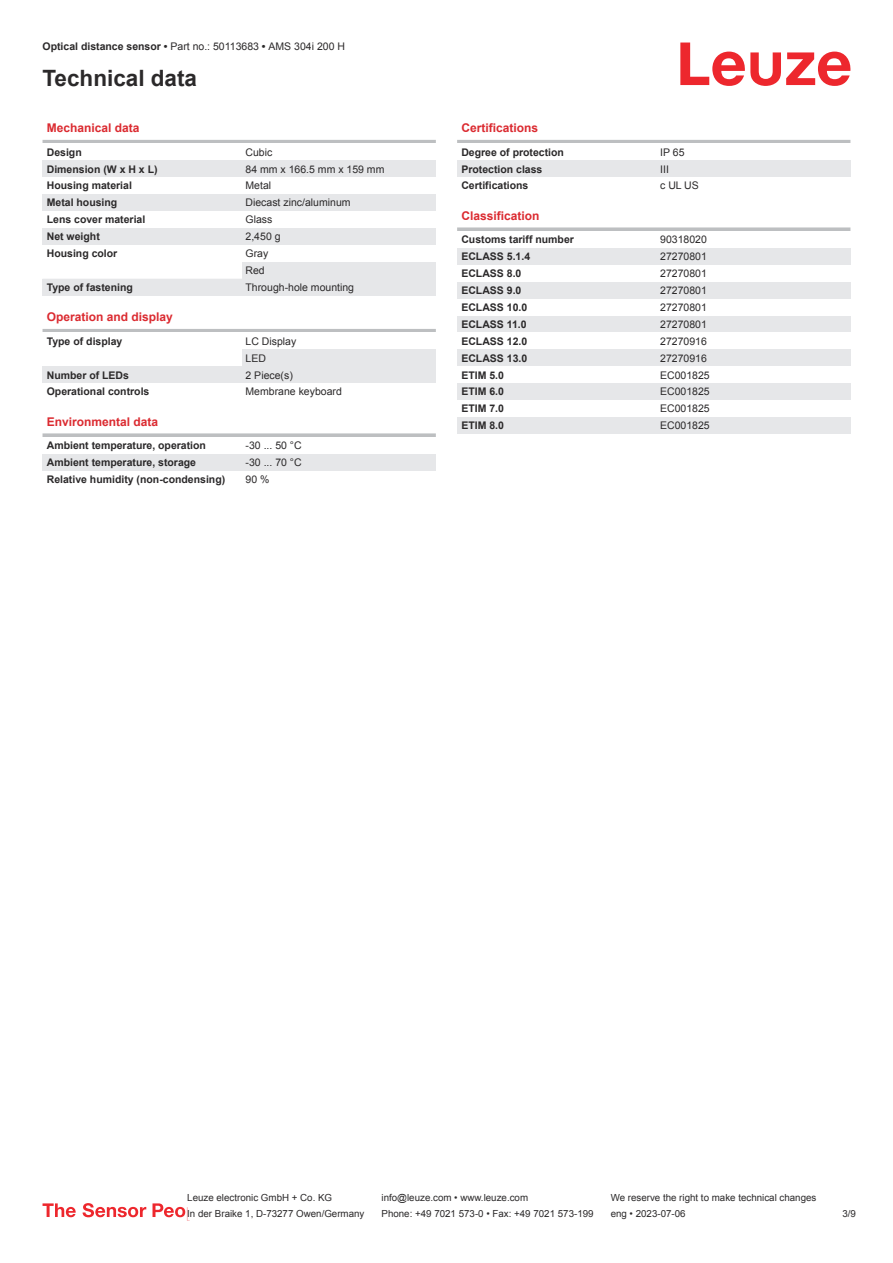
<style>
.page{position:relative;width:893px;height:1263px;background:#fff}
.page>*{position:absolute;margin:0;border:0;box-sizing:border-box;transform-origin:0 0}
.t1{font:700 22.5px "Arial";color:#2b292a}
.t2{font:700 12px "Arial";color:#db2a30}
.t3{font:700 10.5px "Arial";color:#2b292a}
.t4{font:10.5px/17px "Arial";color:#2b292a}
.t5{font:9.75px "Arial";color:#2b292a}
.s1{font-weight:700}
</style>
<div class="page">
<svg style="left:680px;top:43px;width:170px;height:43px"></svg>
<hr style="left:43px;top:140px;width:393px;height:3px;background:#bdbfc1">
<div style="left:43px;top:160px;width:199px;height:17px;background:#e6e7e9"></div>
<div style="left:242px;top:160px;width:194px;height:17px;background:#e6e7e9"></div>
<div style="left:43px;top:194px;width:199px;height:17px;background:#e6e7e9"></div>
<div style="left:242px;top:194px;width:194px;height:17px;background:#e6e7e9"></div>
<div style="left:43px;top:228px;width:199px;height:17px;background:#e6e7e9"></div>
<div style="left:242px;top:228px;width:194px;height:17px;background:#e6e7e9"></div>
<div style="left:242px;top:262px;width:194px;height:17px;background:#e6e7e9"></div>
<div style="left:43px;top:279px;width:199px;height:17px;background:#e6e7e9"></div>
<div style="left:242px;top:279px;width:194px;height:17px;background:#e6e7e9"></div>
<hr style="left:43px;top:329px;width:393px;height:3px;background:#bdbfc1">
<div style="left:242px;top:349px;width:194px;height:17px;background:#e6e7e9"></div>
<div style="left:43px;top:366px;width:199px;height:17px;background:#e6e7e9"></div>
<div style="left:242px;top:366px;width:194px;height:17px;background:#e6e7e9"></div>
<svg style="left:43px;top:433px;width:393px;height:4px;fill:#bdbfc1"></svg>
<div style="left:43px;top:454px;width:199px;height:17px;background:#e6e7e9"></div>
<div style="left:242px;top:454px;width:194px;height:17px;background:#e6e7e9"></div>
<hr style="left:457px;top:140px;width:393px;height:3px;background:#bdbfc1">
<div style="left:457px;top:160px;width:200px;height:17px;background:#e6e7e9"></div>
<div style="left:657px;top:160px;width:193px;height:17px;background:#e6e7e9"></div>
<svg style="left:457px;top:227px;width:393px;height:4px;fill:#bdbfc1"></svg>
<div style="left:457px;top:248px;width:200px;height:17px;background:#e6e7e9"></div>
<div style="left:657px;top:248px;width:193px;height:17px;background:#e6e7e9"></div>
<div style="left:457px;top:282px;width:200px;height:17px;background:#e6e7e9"></div>
<div style="left:657px;top:282px;width:193px;height:17px;background:#e6e7e9"></div>
<div style="left:457px;top:316px;width:200px;height:16px;background:#e6e7e9"></div>
<div style="left:657px;top:316px;width:193px;height:16px;background:#e6e7e9"></div>
<div style="left:457px;top:349px;width:200px;height:17px;background:#e6e7e9"></div>
<div style="left:657px;top:349px;width:193px;height:17px;background:#e6e7e9"></div>
<div style="left:457px;top:383px;width:200px;height:17px;background:#e6e7e9"></div>
<div style="left:657px;top:383px;width:193px;height:17px;background:#e6e7e9"></div>
<div style="left:457px;top:417px;width:200px;height:17px;background:#e6e7e9"></div>
<div style="left:657px;top:417px;width:193px;height:17px;background:#e6e7e9"></div>
<svg style="left:43px;top:1203px;width:33px;height:14px"></svg>
<svg style="left:83px;top:1203px;width:63px;height:14px"></svg>
<svg style="left:153px;top:1203px;width:35px;height:17px"></svg>
<p class="t4" style="left:43px;top:39px;width:304px"><span class="s1">Optical distance sensor •</span> Part no.: 50113683 <span class="s1">•</span> AMS 304i 200 H</p>
<h1 class="t1" style="left:43px;top:70px;width:156px">Technical data</h1>
<p class="t2" style="left:47px;top:123px;width:94px">Mechanical data</p>
<p class="t3" style="left:47px;top:148px;width:37px">Design</p>
<p class="t4" style="left:246px;top:144px;width:28px">Cubic</p>
<p class="t3" style="left:47px;top:165px;width:112px">Dimension (W x H x L)</p>
<p class="t4" style="left:246px;top:161px;width:140px">84 mm x 166.5 mm x 159 mm</p>
<p class="t3" style="left:47px;top:182px;width:87px">Housing material</p>
<p class="t4" style="left:246px;top:178px;width:27px">Metal</p>
<p class="t3" style="left:47px;top:199px;width:72px">Metal housing</p>
<p class="t4" style="left:246px;top:195px;width:107px">Diecast zinc/aluminum</p>
<p class="t3" style="left:47px;top:216px;width:100px">Lens cover material</p>
<p class="t4" style="left:246px;top:212px;width:28px">Glass</p>
<p class="t3" style="left:47px;top:233px;width:55px">Net weight</p>
<p class="t4" style="left:246px;top:229px;width:37px">2,450 g</p>
<p class="t3" style="left:47px;top:249px;width:72px">Housing color</p>
<p class="t4" style="left:246px;top:246px;width:24px">Gray<br>Red</p>
<p class="t3" style="left:47px;top:283px;width:88px">Type of fastening</p>
<p class="t4" style="left:246px;top:280px;width:110px">Through-hole mounting</p>
<p class="t2" style="left:47px;top:312px;width:128px">Operation and display</p>
<p class="t3" style="left:47px;top:337px;width:77px">Type of display</p>
<p class="t4" style="left:246px;top:333px;width:52px">LC Display<br>LED</p>
<p class="t3" style="left:47px;top:371px;width:84px">Number of LEDs</p>
<p class="t4" style="left:246px;top:367px;width:49px">2 Piece(s)</p>
<p class="t3" style="left:47px;top:388px;width:104px">Operational controls</p>
<p class="t4" style="left:246px;top:384px;width:98px">Membrane keyboard</p>
<p class="t2" style="left:47px;top:417px;width:113px">Environmental data</p>
<p class="t3" style="left:47px;top:441px;width:161px">Ambient temperature, operation</p>
<p class="t4" style="left:246px;top:438px;width:58px">-30 ... 50 °C</p>
<p class="t3" style="left:47px;top:458px;width:151px">Ambient temperature, storage</p>
<p class="t4" style="left:246px;top:455px;width:58px">-30 ... 70 °C</p>
<p class="t3" style="left:47px;top:475px;width:180px">Relative humidity (non-condensing)</p>
<p class="t4" style="left:246px;top:472px;width:25px">90 %</p>
<p class="t2" style="left:461px;top:123px;width:78px">Certifications</p>
<p class="t3" style="left:461px;top:148px;width:104px">Degree of protection</p>
<p class="t4" style="left:660px;top:144px;width:26px">IP 65</p>
<p class="t3" style="left:461px;top:165px;width:83px">Protection class</p>
<p class="t4" style="left:660px;top:161px;width:10px">III</p>
<p class="t3" style="left:461px;top:182px;width:69px">Certifications</p>
<p class="t4" style="left:660px;top:178px;width:40px">c UL US</p>
<p class="t2" style="left:461px;top:211px;width:80px">Classification</p>
<p class="t3" style="left:461px;top:236px;width:114px">Customs tariff number</p>
<p class="t4" style="left:660px;top:232px;width:48px">90318020</p>
<p class="t3" style="left:461px;top:252px;width:70px">ECLASS 5.1.4</p>
<p class="t4" style="left:660px;top:249px;width:48px">27270801</p>
<p class="t3" style="left:461px;top:269px;width:62px">ECLASS 8.0</p>
<p class="t4" style="left:660px;top:266px;width:48px">27270801</p>
<p class="t3" style="left:461px;top:286px;width:62px">ECLASS 9.0</p>
<p class="t4" style="left:660px;top:283px;width:48px">27270801</p>
<p class="t3" style="left:461px;top:303px;width:67px">ECLASS 10.0</p>
<p class="t4" style="left:660px;top:300px;width:48px">27270801</p>
<p class="t3" style="left:461px;top:320px;width:67px">ECLASS 11.0</p>
<p class="t4" style="left:660px;top:317px;width:48px">27270801</p>
<p class="t3" style="left:461px;top:337px;width:67px">ECLASS 12.0</p>
<p class="t4" style="left:660px;top:333px;width:48px">27270916</p>
<p class="t3" style="left:461px;top:354px;width:67px">ECLASS 13.0</p>
<p class="t4" style="left:660px;top:350px;width:48px">27270916</p>
<p class="t3" style="left:461px;top:371px;width:44px">ETIM 5.0</p>
<p class="t4" style="left:660px;top:367px;width:51px">EC001825</p>
<p class="t3" style="left:461px;top:388px;width:44px">ETIM 6.0</p>
<p class="t4" style="left:660px;top:384px;width:51px">EC001825</p>
<p class="t3" style="left:461px;top:405px;width:44px">ETIM 7.0</p>
<p class="t4" style="left:660px;top:401px;width:51px">EC001825</p>
<p class="t3" style="left:461px;top:422px;width:44px">ETIM 8.0</p>
<p class="t4" style="left:660px;top:418px;width:51px">EC001825</p>
<p class="t5" style="left:187px;top:1194px;width:146px">Leuze electronic GmbH + Co. KG</p>
<p class="t5" style="left:381px;top:1194px;width:148px">info@leuze.com • www.leuze.com</p>
<p class="t5" style="left:611px;top:1194px;width:207px">We reserve the right to make technical changes</p>
<p class="t5" style="left:187px;top:1210px;width:179px">In der Braike 1, D-73277 Owen/Germany</p>
<p class="t5" style="left:381px;top:1210px;width:214px">Phone: +49 7021 573-0 • Fax: +49 7021 573-199</p>
<p class="t5" style="left:611px;top:1210px;width:76px">eng • 2023-07-06</p>
<p class="t5" style="left:842px;top:1210px;width:15px">3 /9</p>
</div>
